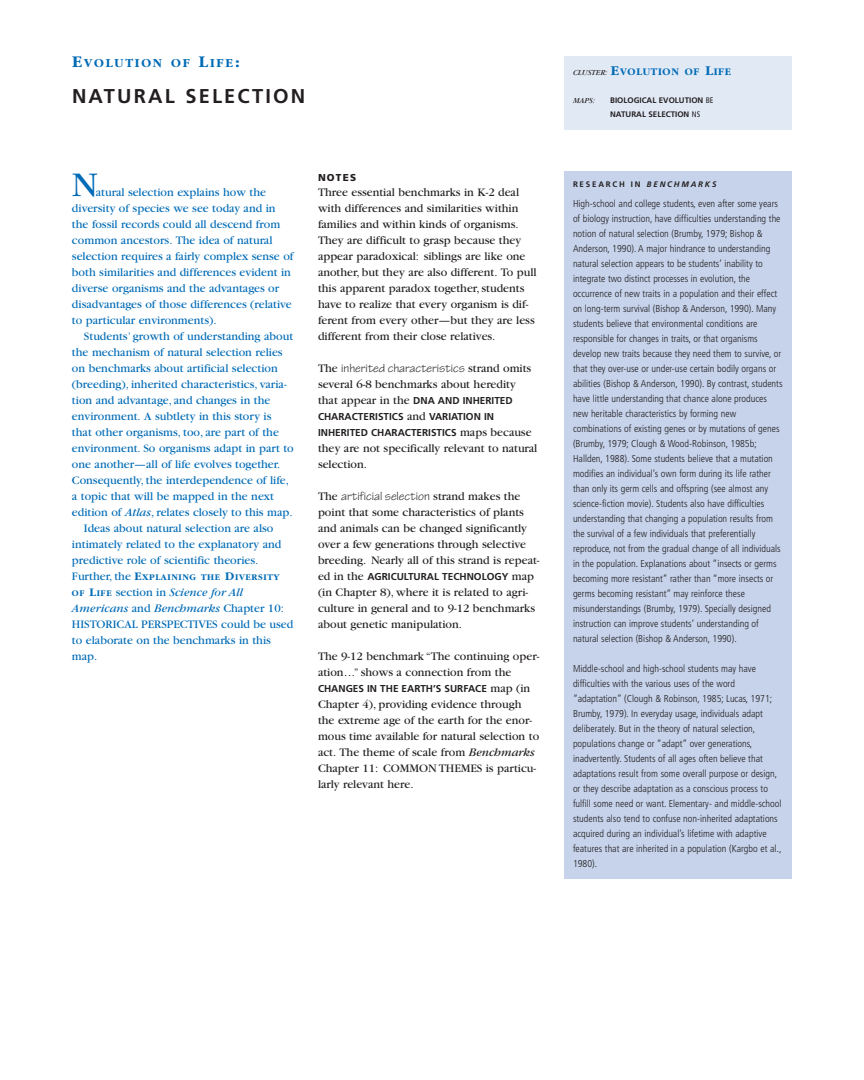
<style>
.page{position:relative;width:864px;height:1080px;background:#fff}
.page>*{position:absolute;margin:0;border:0;box-sizing:border-box;transform-origin:0 0}
.t1{font:36px "Garamond";color:#006bb6}
.t2{font:700 20px "Frutiger";letter-spacing:.11em;color:#231f20}
.t3{font:700 12.8px "Garamond";letter-spacing:.15em;color:#006bb6}
.t4{font:12.5px "Tekton MM 240 564";color:#231f20}
.t5{font:12px/16px "Garamond";color:#006bb6}
.t6{font:12px/16px "Garamond";color:#231f20}
.t7{font:700 10.5px "Garamond";letter-spacing:.075em;color:#006bb6}
.t8{font:300 condensed 10px/15px "Frutiger";color:#231f20}
.t9{font:700 10px/16px "Frutiger";color:#231f20}
.t10{font:900 10px "Frutiger";letter-spacing:.12em;color:#231f20}
.t11{font:700 9px "Garamond";letter-spacing:.075em;color:#006bb6}
.t12{font:700 8px/14px "Frutiger";color:#231f20}
.t13{font:700 8px "Frutiger";letter-spacing:.22em;color:#231f20}
.t14{font:italic 8px "Garamond";color:#231f20}
.s1{font-size:17px}
.s2{font-style:italic}
.s3{font-weight:400;font-size:12px}
.s4{font-size:12px}
.s5{font-weight:700;font-size:9px}
.s6{font-weight:700}
.s7{font-family:"Garamond";font-size:12px}
.s8{font-family:"Frutiger";font-weight:700;font-size:10px}
.s9{font-family:"Garamond";font-weight:400;font-size:12px}
.s10{font-weight:400;font-style:italic;font-size:8px;color:#231f20}
.s11{font-size:14px}
.s12{font-weight:400;font-stretch:condensed}
</style>
<div class="page">
<div style="left:564px;top:172px;width:228px;height:707px;background:#c6d3eb"></div>
<div style="left:564px;top:56px;width:228px;height:74px;background:#e1e9f5"></div>
<p class="t3" style="left:72px;top:58px;width:169px"><span class="s1">E</span>VOLUTION OF <span class="s1">L</span>IFE<span class="s1">:</span></p>
<h2 class="t2" style="left:72px;top:88px;width:235px">NATURAL SELECTION</h2>
<h1 class="t1" style="left:72px;top:172px;width:27px">N</h1>
<p class="t5" style="left:72px;top:185px;width:223px;text-indent:24px">atural selection explains how the diversity of species we see today and in the fossil records could all descend from common ancestors. The idea of natural selection requires a fairly complex sense of both similarities and differences evident in diverse organisms and the advantages or disadvantages of those differences (relative to particular environments).</p>
<p class="t5" style="left:84px;top:329px;width:211px">Students’ growth of understanding about</p>
<p class="t5" style="left:72px;top:345px;width:212px">the mechanism of natural selection relies</p>
<p class="t5" style="left:72px;top:361px;width:207px">on benchmarks about artificial selection</p>
<p class="t5" style="left:72px;top:377px;width:216px">(breeding), inherited characteristics, varia-</p>
<p class="t5" style="left:72px;top:393px;width:200px">tion and advantage, and changes in the</p>
<p class="t5" style="left:72px;top:409px;width:201px">environment. A subtlety in this story is</p>
<p class="t5" style="left:72px;top:425px;width:208px">that other organisms, too, are part of the</p>
<p class="t5" style="left:72px;top:441px;width:223px">environment. So organisms adapt in part to</p>
<p class="t5" style="left:72px;top:457px;width:210px">one another—all of life evolves together.</p>
<p class="t5" style="left:72px;top:473px;width:218px">Consequently, the interdependence of life,</p>
<p class="t5" style="left:72px;top:489px;width:204px">a topic that will be mapped in the next</p>
<p class="t5" style="left:72px;top:505px;width:222px">edition of <span class="s2">Atlas</span>, relates closely to this map.</p>
<p class="t5" style="left:84px;top:521px;width:191px">Ideas about natural selection are also</p>
<p class="t5" style="left:72px;top:537px;width:211px">intimately related to the explanatory and</p>
<p class="t5" style="left:72px;top:553px;width:188px">predictive role of scientific theories.</p>
<p class="t11" style="left:72px;top:574px;width:209px"><span class="s3">Further,the</span> <span class="s4">E</span>XPLAINING THE <span class="s4">D</span>IVERSITY</p>
<p class="t5" style="left:72px;top:585px;width:223px"><span class="s5">OF</span> <span class="s6">L</span><span class="s5">IFE</span> section in <span class="s2">Science for All<br>Americans</span> and <span class="s2">Benchmarks</span> Chapter 10:<br>HISTORICAL PERSPECTIVES could be used to elaborate on the benchmarks in this map.</p>
<p class="t10" style="left:318px;top:173px;width:40px">NOTES</p>
<p class="t6" style="left:318px;top:185px;width:220px">Three essential benchmarks in K-2 deal with differences and similarities within families and within kinds of organisms.<br>They are difficult to grasp because they appear paradoxical: siblings are like one another, but they are also different. To pull this apparent paradox together, students have to realize that every organism is dif&shy;ferent from every other—but they are less different from their close relatives.</p>
<p class="t4" style="left:318px;top:363px;width:215px"><span class="s7">The</span> inherited characteristics <span class="s7">strand omits</span></p>
<p class="t6" style="left:318px;top:377px;width:199px">several 6-8 benchmarks about heredity that appear in the <span class="s8">DNA AND INHERITED</span></p>
<p class="t9" style="left:318px;top:409px;width:215px">CHARACTERISTICS <span class="s9">and</span> VARIATION IN<br>INHERITED CHARACTERISTICS <span class="s9">maps because</span></p>
<p class="t6" style="left:318px;top:441px;width:221px">they are not specifically relevant to natural selection.</p>
<p class="t4" style="left:318px;top:491px;width:204px"><span class="s7">The</span> artificial selection <span class="s7">strand makes the</span></p>
<p class="t6" style="left:318px;top:505px;width:223px">point that some characteristics of plants and animals can be changed significantly over a few generations through selective breeding. Nearly all of this strand is repeat-</p>
<p class="t9" style="left:318px;top:569px;width:218px"><span class="s9">ed in the</span> AGRICULTURAL TECHNOLOGY <span class="s9">map</span></p>
<p class="t6" style="left:318px;top:585px;width:219px">(in Chapter 8), where it is related to agri&shy;culture in general and to 9-12 benchmarks about genetic manipulation.</p>
<p class="t6" style="left:318px;top:649px;width:223px">The 9-12 benchmark “The continuing oper&shy;ation...” shows a connection from the</p>
<p class="t9" style="left:318px;top:681px;width:214px">CHANGES IN THE EARTH’S SURFACE <span class="s9">map (in</span></p>
<p class="t6" style="left:318px;top:697px;width:223px">Chapter 4), providing evidence through the extreme age of the earth for the enor&shy;mous time available for natural selection to act. The theme of scale from <span class="s2">Benchmarks </span>Chapter 11: COMMON THEMES is particu&shy;larly relevant here.</p>
<p class="t7" style="left:573px;top:68px;width:160px"><span class="s10">CLUSTER:</span> <span class="s11">E</span>VOLUTION OF <span class="s11">L</span>IFE</p>
<p class="t14" style="left:573px;top:98px;width:23px">MAPS:</p>
<p class="t12" style="left:610px;top:94px;width:105px">BIOLOGICAL EVOLUTION <span class="s12">BE<br></span>NATURAL SELECTION <span class="s12">NS</span></p>
<p class="t13" style="left:573px;top:181px;width:145px">RESEARCH IN <span class="s2">BENCHMARKS</span></p>
<p class="t8" style="left:573px;top:197px;width:211px">High-school and college students, even after some years of biology instruction, have difficulties understanding the notion of natural selection (Brumby, 1979; Bishop &amp; Anderson, 1990). A major hindrance to understanding natural selection appears to be students’ inability to integrate two distinct processes in evolution, the occurrence of new traits in a population and their effect on long-term survival (Bishop &amp; Anderson, 1990). Many students believe that environmental conditions are responsible for changes in traits, or that organisms develop new traits because they need them to survive, or that they over-use or under-use certain bodily organs or abilities (Bishop &amp; Anderson, 1990). By contrast, students have little understanding that chance alone produces new heritable characteristics by forming new combinations of existing genes or by mutations of genes (Brumby, 1979; Clough &amp; Wood-Robinson, 1985b; Hallden, 1988). Some students believe that a mutation modifies an individual’s own form during its life rather than only its germ cells and offspring (see almost any science-fiction movie). Students also have difficulties understanding that changing a population results from the survival of a few individuals that preferentially reproduce, not from the gradual change of all individuals in the population. Explanations about “insects or germs becoming more resistant” rather than “more insects or germs becoming resistant” may reinforce these misunderstandings (Brumby, 1979). Specially designed instruction can improve students’ understanding of natural selection (Bishop &amp; Anderson, 1990).</p>
<p class="t8" style="left:573px;top:662px;width:210px">Middle-school and high-school students may have difficulties with the various uses of the word “adaptation” (Clough &amp; Robinson, 1985; Lucas, 1971; Brumby, 1979). In everyday usage, individuals adapt deliberately. But in the theory of natural selection, populations change or “adapt” over generations, inadvertently. Students of all ages often believe that adaptations result from some overall purpose or design, or they describe adaptation as a conscious process to fulfill some need or want. Elementary- and middle-school students also tend to confuse non-inherited adaptations acquired during an individual’s lifetime with adaptive features that are inherited in a population (Kargbo et al., 1980).</p>
</div>
